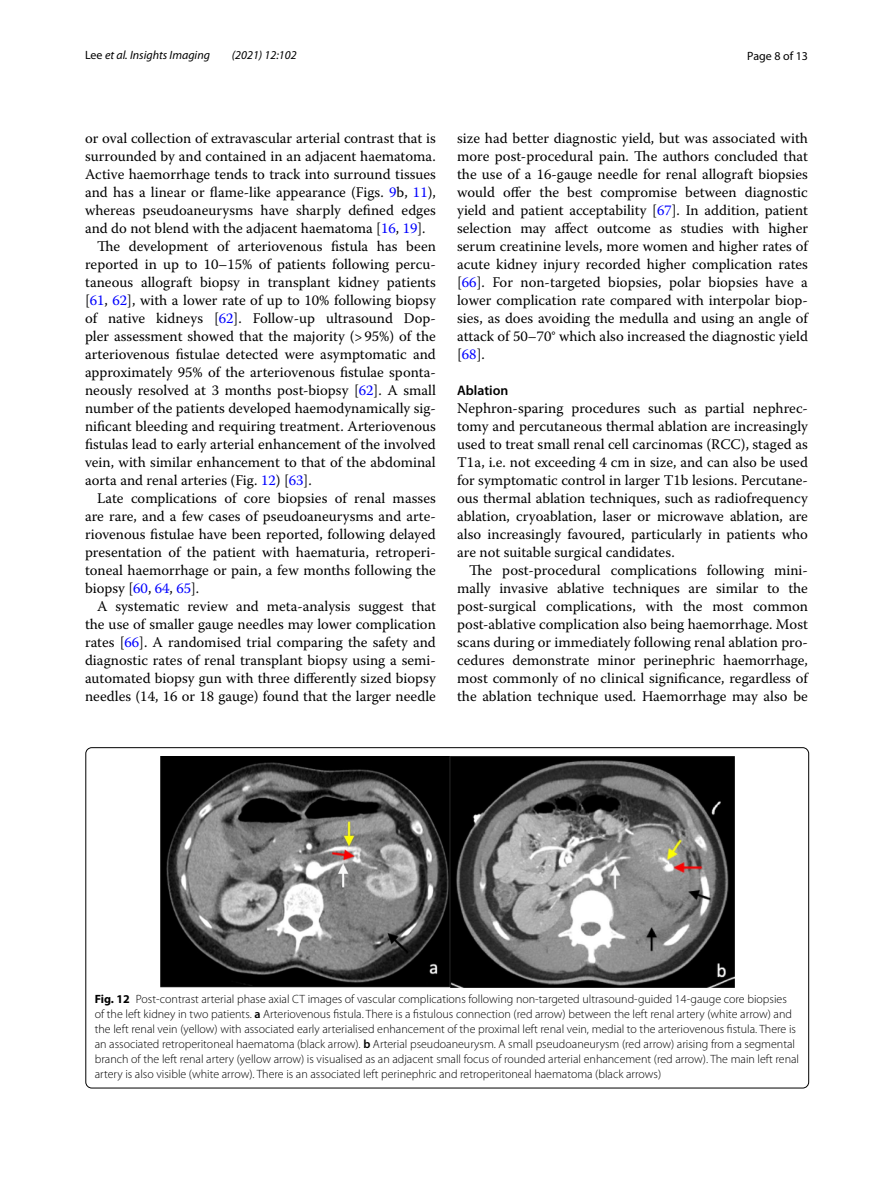
<style>
.page{position:relative;width:893px;height:1187px;background:#fff}
.page>*{position:absolute;margin:0;border:0;box-sizing:border-box;transform-origin:0 0}
.t1{font:14.7px/18px "Warnock Pro";color:#000;text-align:justify}
.t2{font:600 13.8px "Myriad Pro";color:#000}
.t3{font:300 12px/15px "Myriad Pro";color:#000}
.t4{font:italic 12px "Myriad Pro";color:#000}
.t5{font:12px "Myriad Pro";color:#000}
.s1{font-style:normal}
.s2{color:#00f}
.s3{font-weight:700}
.s4{font-weight:600}
</style>
<div class="page">
<img style="left:160px;top:756px;width:574px;height:231px">
<p class="t4" style="left:85px;top:48px;width:127px"><span class="s1">Lee</span> et al. Insights Imaging</p>
<p class="t4" style="left:232px;top:48px;width:66px">(2021) 12:102</p>
<p class="t5" style="left:747px;top:48px;width:62px">Page 8 of 13</p>
<p class="t1" style="left:85px;top:128px;width:352px">or oval collection of extravascular arterial contrast that is</p>
<p class="t1" style="left:85px;top:146px;width:352px">surrounded by and contained in an adjacent haematoma.</p>
<p class="t1" style="left:85px;top:164px;width:352px">Active haemorrhage tends to track into surround tissues</p>
<p class="t1" style="left:85px;top:182px;width:352px">and has a linear or flame-like appearance (Figs. <span class="s2">9</span>b, <span class="s2">11</span>),</p>
<p class="t1" style="left:85px;top:200px;width:352px">whereas pseudoaneurysms have sharply defined edges</p>
<p class="t1" style="left:85px;top:218px;width:342px">and do not blend with the adjacent haematoma [<span class="s2">16</span>, <span class="s2">19</span>].</p>
<p class="t1" style="left:97px;top:236px;width:340px">The development of arteriovenous fistula has been</p>
<p class="t1" style="left:85px;top:254px;width:352px">reported in up to 10–15% of patients following percu-</p>
<p class="t1" style="left:85px;top:272px;width:352px">taneous allograft biopsy in transplant kidney patients</p>
<p class="t1" style="left:85px;top:290px;width:352px">[<span class="s2">61</span>, <span class="s2">62</span>], with a lower rate of up to 10% following biopsy</p>
<p class="t1" style="left:85px;top:308px;width:352px">of native kidneys [<span class="s2">62</span>]. Follow-up ultrasound Dop-</p>
<p class="t1" style="left:85px;top:326px;width:352px">pler assessment showed that the majority (&gt;95%) of the</p>
<p class="t1" style="left:85px;top:344px;width:352px">arteriovenous fistulae detected were asymptomatic and</p>
<p class="t1" style="left:85px;top:362px;width:352px">approximately 95% of the arteriovenous fistulae sponta-</p>
<p class="t1" style="left:85px;top:380px;width:352px">neously resolved at 3 months post-biopsy [<span class="s2">62</span>]. A small</p>
<p class="t1" style="left:85px;top:398px;width:352px">number of the patients developed haemodynamically sig-</p>
<p class="t1" style="left:85px;top:416px;width:352px">nificant bleeding and requiring treatment. Arteriovenous</p>
<p class="t1" style="left:85px;top:434px;width:352px">fistulas lead to early arterial enhancement of the involved</p>
<p class="t1" style="left:85px;top:452px;width:352px">vein, with similar enhancement to that of the abdominal</p>
<p class="t1" style="left:85px;top:470px;width:228px">aorta and renal arteries (Fig. <span class="s2">12</span>) [<span class="s2">63</span>].</p>
<p class="t1" style="left:97px;top:488px;width:340px">Late complications of core biopsies of renal masses</p>
<p class="t1" style="left:85px;top:506px;width:352px">are rare, and a few cases of pseudoaneurysms and arte-</p>
<p class="t1" style="left:85px;top:524px;width:352px">riovenous fistulae have been reported, following delayed</p>
<p class="t1" style="left:85px;top:542px;width:352px">presentation of the patient with haematuria, retroperi-</p>
<p class="t1" style="left:85px;top:560px;width:352px">toneal haemorrhage or pain, a few months following the</p>
<p class="t1" style="left:85px;top:578px;width:116px">biopsy [<span class="s2">60</span>, <span class="s2">64</span>, <span class="s2">65</span>].</p>
<p class="t1" style="left:97px;top:596px;width:340px">A systematic review and meta-analysis suggest that</p>
<p class="t1" style="left:85px;top:614px;width:352px">the use of smaller gauge needles may lower complication</p>
<p class="t1" style="left:85px;top:632px;width:352px">rates [<span class="s2">66</span>]. A randomised trial comparing the safety and</p>
<p class="t1" style="left:85px;top:650px;width:352px">diagnostic rates of renal transplant biopsy using a semi-</p>
<p class="t1" style="left:85px;top:668px;width:352px">automated biopsy gun with three differently sized biopsy</p>
<p class="t1" style="left:85px;top:686px;width:352px">needles (14, 16 or 18 gauge) found that the larger needle</p>
<p class="t1" style="left:457px;top:128px;width:352px">size had better diagnostic yield, but was associated with more post-procedural pain. The authors concluded that the use of a 16-gauge needle for renal allograft biopsies would offer the best compromise between diagnostic yield and patient acceptability [<span class="s2">67</span>]. In addition, patient selection may affect outcome as studies with higher serum creatinine levels, more women and higher rates of acute kidney injury recorded higher complication rates [<span class="s2">66</span>]. For non-targeted biopsies, polar biopsies have a lower complication rate compared with interpolar biop&shy;sies, as does avoiding the medulla and using an angle of attack of 50–70° which also increased the diagnostic yield [<span class="s2">68</span>].</p>
<p class="t2" style="left:457px;top:381px;width:53px">Ablation</p>
<p class="t1" style="left:457px;top:398px;width:352px">Nephron-sparing procedures such as partial nephrec&shy;tomy and percutaneous thermal ablation are increasingly used to treat small renal cell carcinomas (RCC), staged as T1a, i.e. not exceeding 4 cm in size, and can also be used for symptomatic control in larger T1b lesions. Percutane&shy;ous thermal ablation techniques, such as radiofrequency ablation, cryoablation, laser or microwave ablation, are also increasingly favoured, particularly in patients who are not suitable surgical candidates.</p>
<p class="t1" style="left:457px;top:560px;width:352px;text-indent:12px">The post-procedural complications following mini&shy;mally invasive ablative techniques are similar to the post-surgical complications, with the most common post-ablative complication also being haemorrhage. Most scans during or immediately following renal ablation pro&shy;cedures demonstrate minor perinephric haemorrhage, most commonly of no clinical significance, regardless of the ablation technique used. Haemorrhage may also be</p>
<p class="t3" style="left:95px;top:991px;width:706px"><span class="s3">Fig. 12</span> Post-contrast arterial phase axial CT images of vascular complications following non-targeted ultrasound-guided 14-gauge core biopsies of the left kidney in two patients. <span class="s4">a</span> Arteriovenous fistula. There is a fistulous connection (red arrow) between the left renal artery (white arrow) and the left renal vein (yellow) with associated early arterialised enhancement of the proximal left renal vein, medial to the arteriovenous fistula. There is an associated retroperitoneal haematoma (black arrow). <span class="s4">b</span> Arterial pseudoaneurysm. A small pseudoaneurysm (red arrow) arising from a segmental branch of the left renal artery (yellow arrow) is visualised as an adjacent small focus of rounded arterial enhancement (red arrow). The main left renal artery is also visible (white arrow). There is an associated left perinephric and retroperitoneal haematoma (black arrows)</p>
</div>
